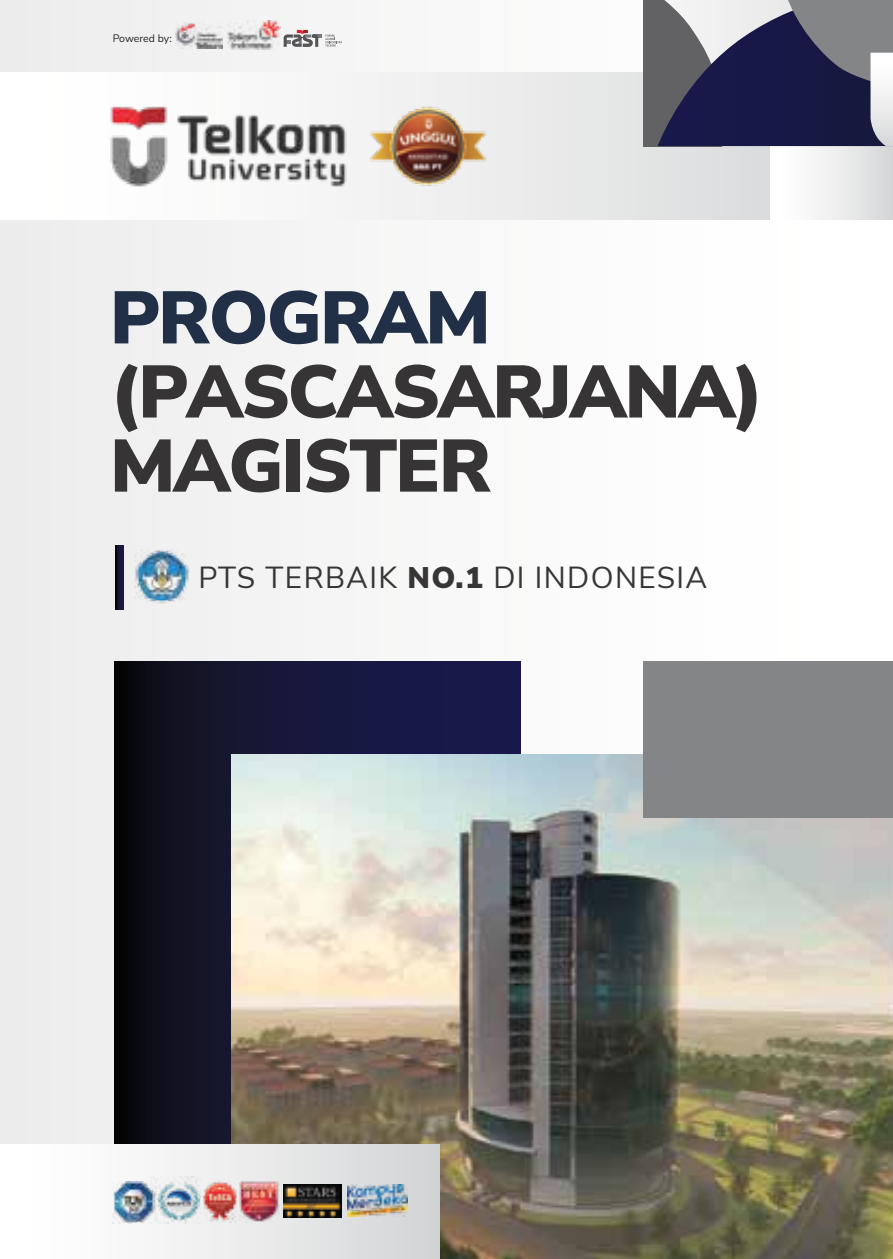
<style>
.page{position:relative;width:893px;height:1259px;background:#fff}
.page>*{position:absolute;margin:0;border:0;box-sizing:border-box;transform-origin:0 0}
.t1{font:900 74.1px/74.1px "Nunito Sans";letter-spacing:-.025em;color:#373435}
.t2{font:900 74.1px "Nunito Sans";letter-spacing:-.025em;color:#213046}
.t3{font:29.7px "Nunito Sans";letter-spacing:.045em;color:#383535}
.t4{font:10.5px "Nunito Sans";letter-spacing:-.005em;color:#231f20}
.s1{font-weight:900}
</style>
<div class="page">
<div style="left:0;top:0;width:643px;height:1144px;background:#f4f4f4"></div>
<svg style="left:0;top:72px;width:770px;height:148px"></svg>
<svg style="left:115px;top:661px;width:406px;height:483px"></svg>
<img style="left:231px;top:755px;width:662px;height:504px">
<div style="left:643px;top:661px;width:250px;height:157px;background:#848587"></div>
<div style="left:0;top:1144px;width:440px;height:115px;background:linear-gradient(to right,#fff,#d5d6d7)"></div>
<div style="left:770px;top:72px;width:123px;height:148px;background:linear-gradient(to right,#fff,#d7d8d9)"></div>
<svg style="left:116px;top:546px;width:7px;height:63px"></svg>
<img style="left:103px;top:104px;width:251px;height:84px">
<img style="left:364px;top:104px;width:128px;height:87px">
<img style="left:134px;top:549px;width:56px;height:56px">
<svg style="left:643px;top:0;width:250px;height:146px"></svg>
<img style="left:227px;top:21px;width:54px;height:29px">
<img style="left:176px;top:22px;width:46px;height:27px">
<svg style="left:284px;top:30px;width:58px;height:17px"></svg>
<img style="left:206px;top:1181px;width:31px;height:42px">
<img style="left:239px;top:1181px;width:41px;height:41px">
<img style="left:151px;top:1176px;width:55px;height:47px">
<img style="left:283px;top:1184px;width:58px;height:33px">
<img style="left:113px;top:1181px;width:44px;height:42px">
<img style="left:347px;top:1184px;width:60px;height:32px">
<p class="t4" style="left:113px;top:31px;width:60px">Powered by:</p>
<h1 class="t2" style="left:110px;top:265px;width:382px">PROGRAM</h1>
<h1 class="t1" style="left:110px;top:352px;width:655px">(PASCASARJANA)<br>MAGISTER</h1>
<p class="t3" style="left:199px;top:557px;width:510px">PTS TERBAIK <span class="s1">NO.1</span> DI INDONESIA</p>
</div>
